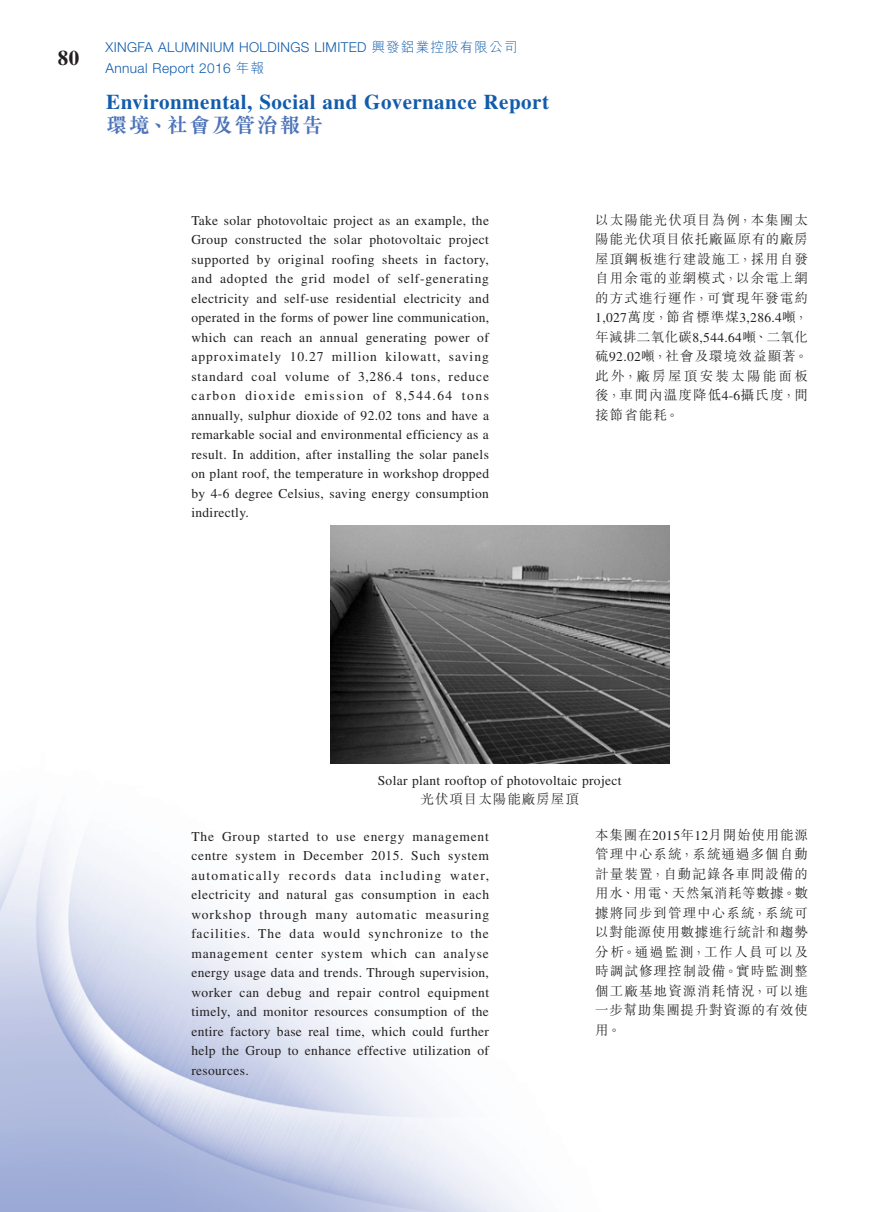
<style>
.page{position:relative;width:893px;height:1212px;background:#fff}
.page>*{position:absolute;margin:0;border:0;box-sizing:border-box;transform-origin:0 0}
.t1{font:700 21px "Times LT Std";letter-spacing:.025em;color:#135cab}
.t2{font:700 21px "M Sung HK";letter-spacing:.075em;color:#4c73b9}
.t3{font:700 21px "Times LT Std";color:#231f20}
.t4{font:300 13.65px/21px "Helvetica Neue LT Std";letter-spacing:.03em;color:#135cab}
.Body_Text{font:13.5px/19.5px "Times LT Std";letter-spacing:.025em;color:#231f20;text-align:justify}
.C_Body_Text{font:300 13.5px/19.5px "M Sung HK";letter-spacing:.08em;color:#231f20;text-align:justify}
.C_Body_Text-2{font:13.5px "Times LT Std";letter-spacing:.025em;color:#231f20}
.s1{font-family:"M Hei HK"}
.s2{font-family:"Times LT Std";font-weight:400}
</style>
<div class="page">
<img style="left:0;top:595px;width:670px;height:617px">
<img style="left:330px;top:525px;width:339px;height:238px">
<h1 class="t3" style="left:58px;top:46px;width:23px">80</h1>
<p class="t4" style="left:105px;top:36px;width:414px">XINGFA ALUMINIUM HOLDINGS LIMITED <span class="s1">興發鋁業控股有限公司<br></span>Annual Report 2016 <span class="s1">年報</span></p>
<h1 class="t1" style="left:106px;top:89px;width:444px">Environmental, Social and Governance Report</h1>
<h1 class="t2" style="left:106px;top:115px;width:218px">環境、社會及管治報告</h1>
<p class="Body_Text" style="left:191px;top:210px;width:299px">Take solar photovoltaic project as an example, the Group constructed the solar photovoltaic project supported by original roofing sheets in factory, and adopted the grid model of self-generating electricity and self-use residential electricity and operated in the forms of power line communication, which can reach an annual generating power of approximately 10.27 million kilowatt, saving standard coal volume of 3,286.4 tons, reduce carbon dioxide emission of 8,544.64 tons annually, sulphur dioxide of 92.02 tons and have a remarkable social and environmental efficiency as a result. In addition, after installing the solar panels on plant roof, the temperature in workshop dropped by 4-6 degree Celsius, saving energy consumption indirectly.</p>
<p class="C_Body_Text" style="left:595px;top:209px;width:214px">以太陽能光伏項目為例，本集團太陽能光伏項目依托廠區原有的廠房屋頂鋼板進行建設施工，採用自發自用余電的並網模式，以余電上網的方式進行運作，可實現年發電約<span class="s2">1,027</span>萬度，節省標準煤<span class="s2">3,286.4</span>噸，年減排二氧化碳<span class="s2">8,544.64</span>噸、二氧化硫<span class="s2">92.02</span>噸，社會及環境效益顯著。此外，廠房屋頂安裝太陽能面板後，車間內溫度降低<span class="s2">4-6</span>攝氏度，間接節省能耗。</p>
<p class="C_Body_Text-2" style="left:378px;top:773px;width:245px">Solar plant rooftop of photovoltaic project</p>
<p class="C_Body_Text" style="left:420px;top:788px;width:160px">光伏項目太陽能廠房屋頂</p>
<p class="Body_Text" style="left:191px;top:826px;width:299px">The Group started to use energy management centre system in December 2015. Such system automatically records data including water, electricity and natural gas consumption in each workshop through many automatic measuring facilities. The data would synchronize to the management center system which can analyse energy usage data and trends. Through supervision, worker can debug and repair control equipment timely, and monitor resources consumption of the entire factory base real time, which could further help the Group to enhance effective utilization of resources.</p>
<p class="C_Body_Text" style="left:595px;top:824px;width:214px">本集團在<span class="s2">2015</span>年<span class="s2">12</span>月開始使用能源管理中心系統，系統通過多個自動計量裝置，自動記錄各車間設備的用水、用電、天然氣消耗等數據。數據將同步到管理中心系統，系統可以對能源使用數據進行統計和趨勢分析。通過監測，工作人員可以及時調試修理控制設備。實時監測整個工廠基地資源消耗情況，可以進一步幫助集團提升對資源的有效使用。</p>
</div>
